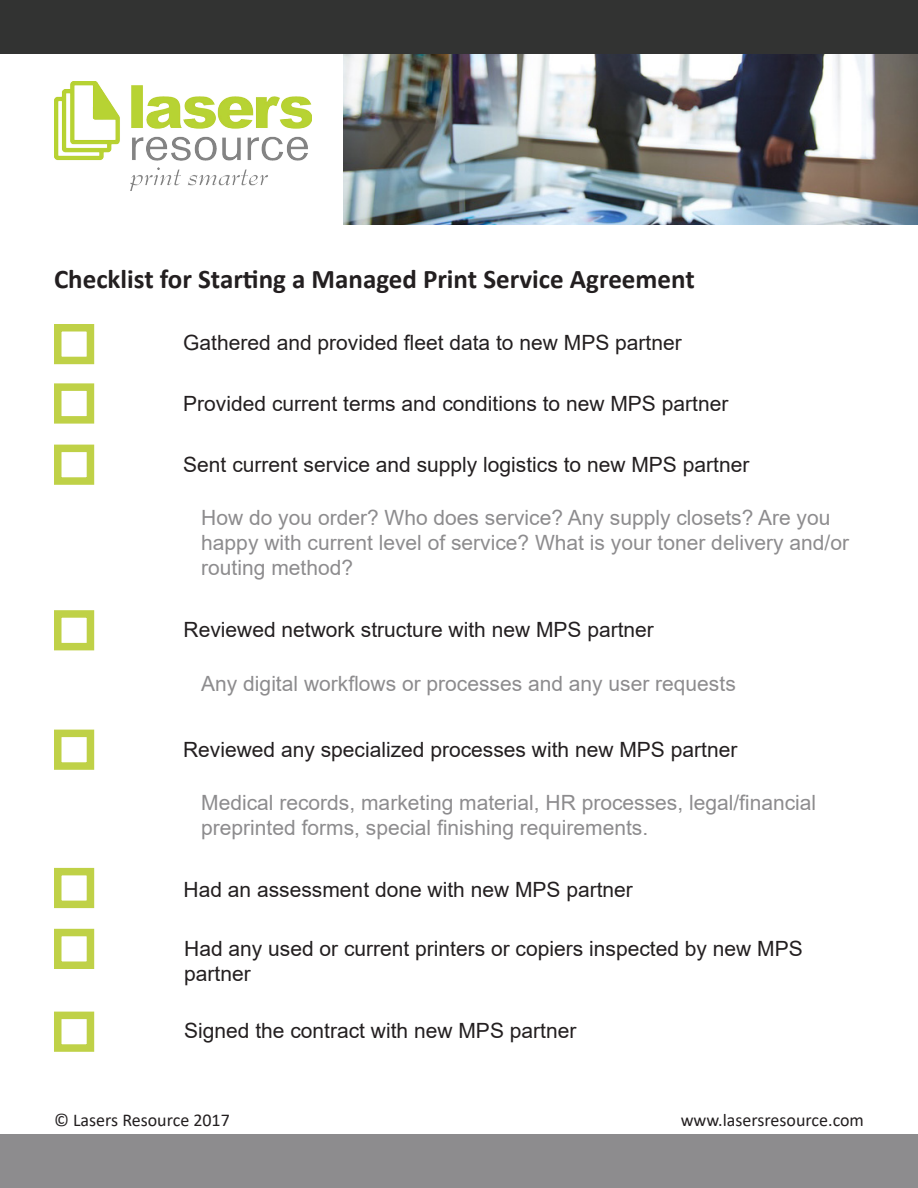
<style>
.page{position:relative;width:918px;height:1188px;background:#fff}
.page>*{position:absolute;margin:0;border:0;box-sizing:border-box;transform-origin:0 0}
.t1{font:700 27px "Calibri";color:#231f20}
.t2{font:21px "Arial";color:#231f20}
.t3{font:21px/25.2px "Arial";color:#8d8c8e}
.t4{font:18px "Calibri";color:#231f20}
</style>
<div class="page">
<div style="left:0;top:1134px;width:918px;height:54px;background:#8d8c8e"></div>
<img style="left:54px;top:82px;width:258px;height:109px">
<img style="left:344px;top:54px;width:574px;height:170px">
<div style="left:0;top:0;width:918px;height:54px;background:#323332"></div>
<div style="left:54px;top:324px;width:40px;height:40px;border:8px solid #bfd147"></div>
<div style="left:54px;top:383px;width:40px;height:41px;border:8px solid #bfd147"></div>
<div style="left:54px;top:445px;width:40px;height:40px;border:8px solid #bfd147"></div>
<div style="left:54px;top:610px;width:40px;height:40px;border:8px solid #bfd147"></div>
<div style="left:54px;top:730px;width:40px;height:40px;border:8px solid #bfd147"></div>
<div style="left:54px;top:868px;width:40px;height:40px;border:8px solid #bfd147"></div>
<div style="left:54px;top:929px;width:40px;height:40px;border:8px solid #bfd147"></div>
<div style="left:54px;top:1012px;width:40px;height:40px;border:8px solid #bfd147"></div>
<p class="t1" style="left:54px;top:260px;width:642px">Checklist for Starting a Managed Print Service Agreement</p>
<p class="t2" style="left:183px;top:328px;width:500px">Gathered and provided fleet data to new MPS partner</p>
<p class="t2" style="left:183px;top:389px;width:547px">Provided current terms and conditions to new MPS partner</p>
<p class="t2" style="left:183px;top:450px;width:568px">Sent current service and supply logistics to new MPS partner</p>
<p class="t3" style="left:201px;top:505px;width:649px">How do you order? Who does service? Any supply closets? Are you happy with current level of service? What is your toner delivery and/or routing method?</p>
<p class="t2" style="left:184px;top:615px;width:472px">Reviewed network structure with new MPS partner</p>
<p class="t3" style="left:201px;top:671px;width:536px">Any digital workflows or processes and any user requests</p>
<p class="t2" style="left:183px;top:735px;width:556px">Reviewed any specialized processes with new MPS partner</p>
<p class="t3" style="left:201px;top:790px;width:617px">Medical records, marketing material, HR processes, legal/financial</p>
<p class="t3" style="left:201px;top:815px;width:448px">preprinted forms, special finishing requirements.</p>
<p class="t2" style="left:184px;top:875px;width:451px">Had an assessment done with new MPS partner</p>
<p class="t2" style="left:184px;top:934px;width:620px">Had any used or current printers or copiers inspected by new MPS</p>
<p class="t2" style="left:184px;top:959px;width:68px">partner</p>
<p class="t2" style="left:184px;top:1016px;width:394px">Signed the contract with new MPS partner</p>
<p class="t4" style="left:54px;top:1107px;width:177px">© Lasers Resource 2017</p>
<p class="t4" style="left:681px;top:1107px;width:185px">www.lasersresource.com</p>
</div>
